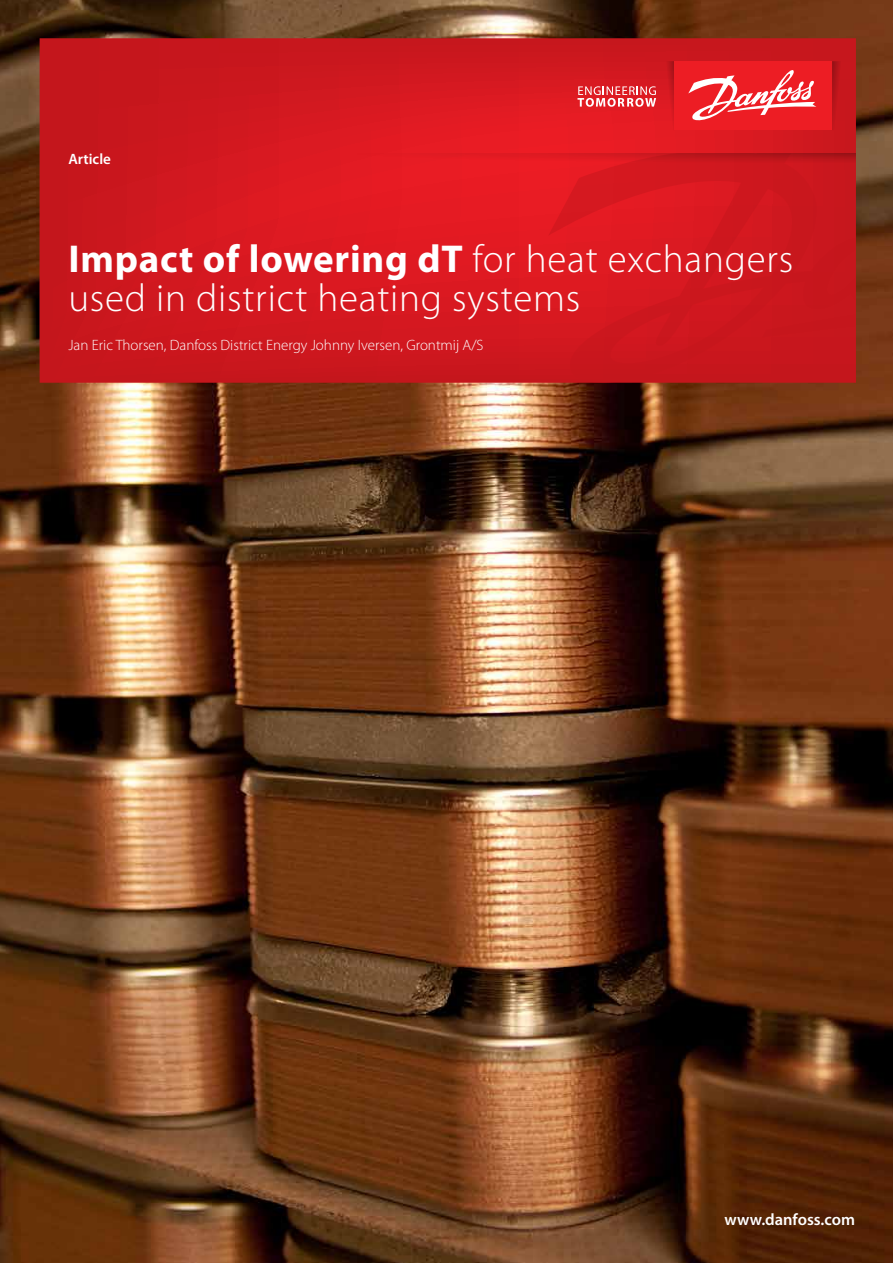
<style>
.page{position:relative;width:893px;height:1263px;background:#fff}
.page>*{position:absolute;margin:0;border:0;box-sizing:border-box;transform-origin:0 0}
.t1{font:300 39px/39px "Myriad Pro";letter-spacing:.02em;color:#fff}
.t2{font:600 16.5px "Myriad Pro";color:#fff}
.t3{font:300 15px "Myriad Pro";color:#fff}
.t4{font:600 15px "Myriad Pro";color:#fff}
.s1{font-weight:700}
</style>
<div class="page">
<img style="left:0;top:0;width:893px;height:1263px">
<svg style="left:40px;top:38px;width:816px;height:345px;background:#d2181f"></svg>
<svg style="left:548px;top:153px;width:308px;height:230px;background:#d0171e"></svg>
<svg style="left:832px;top:61px;width:13px;height:69px"></svg>
<svg style="left:662px;top:61px;width:12px;height:69px"></svg>
<svg style="left:358px;top:153px;width:497px;height:13px;background:#d4181f"></svg>
<div style="left:674px;top:61px;width:158px;height:69px;background:#ed1d24"></div>
<svg style="left:577px;top:86px;width:79px;height:21px;background:#e8676c"></svg>
<svg style="left:688px;top:70px;width:128px;height:51px"></svg>
<p class="t4" style="left:68px;top:150px;width:44px">Article</p>
<p class="t1" style="left:68px;top:240px;width:726px"><span class="s1">Impact of lowering dT</span> for heat exchangers used in district heating systems</p>
<p class="t3" style="left:68px;top:337px;width:417px">Jan Eric Thorsen, Danfoss District Energy Johnny Iversen, Grontmij A/S</p>
<p class="t2" style="left:724px;top:1209px;width:132px">www.danfoss.com</p>
</div>
